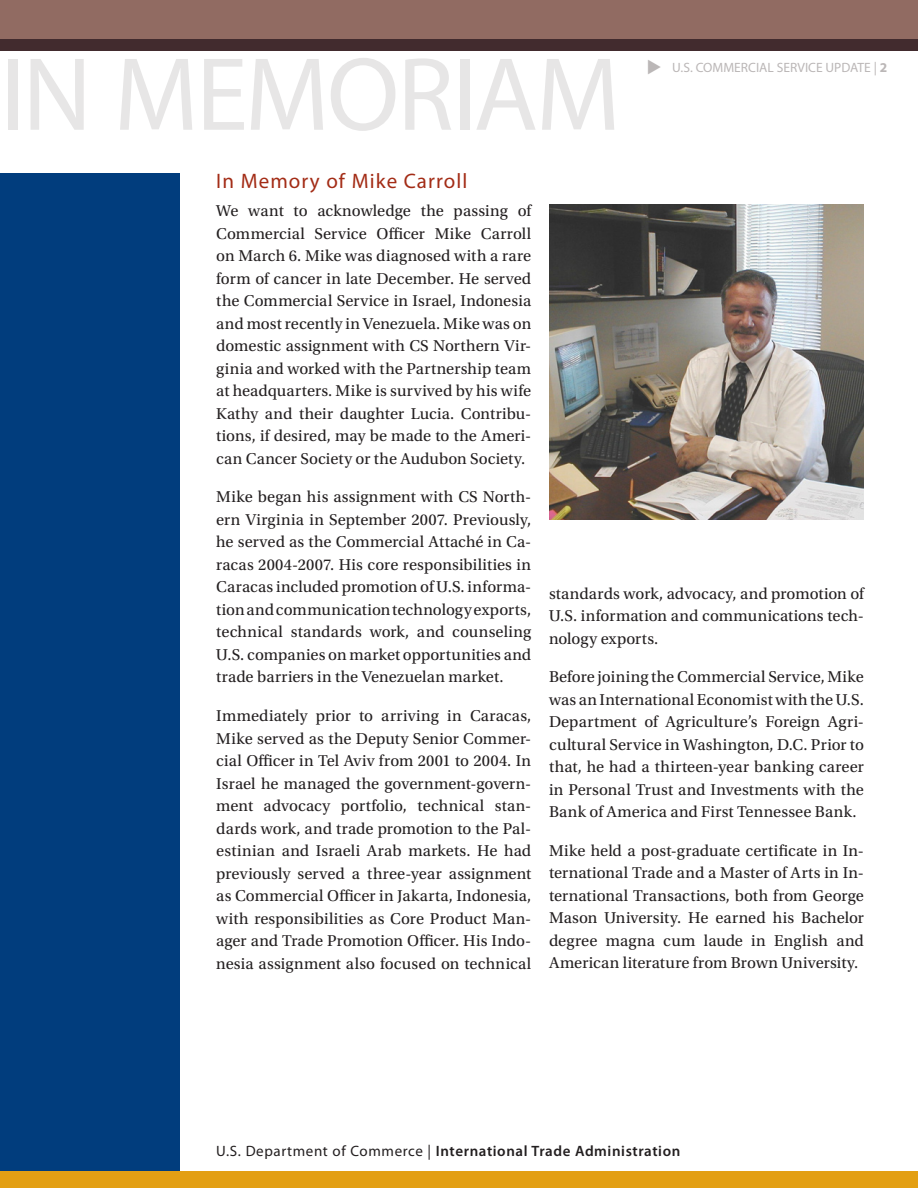
<style>
.page{position:relative;width:918px;height:1188px;background:#fff}
.page>*{position:absolute;margin:0;border:0;box-sizing:border-box;transform-origin:0 0}
.Subhead_maroon{font:105px "Myriad Pro";color:#e7e6e6}
.Subhead_maroon-2{font:21px "Myriad Pro";letter-spacing:.05em;color:#a32c16}
.Body_Text{font:16.5px/22.5px "Utopia Std";letter-spacing:.005em;color:#231f20;text-align:justify}
.t1{font:600 15px "Myriad Pro";letter-spacing:.04em;color:#231f20}
._1_TOC{font:13.5px "Myriad Pro";color:#bbb7b7}
.s1{font-weight:700}
.s2{font-weight:400}
</style>
<div class="page">
<div style="left:0;top:173px;width:179px;height:1002px;background:#013d7d"></div>
<div style="left:0;top:0;width:918px;height:43px;background:#916b62"></div>
<div style="left:0;top:40px;width:918px;height:11px;background:#422b2e"></div>
<div style="left:0;top:1171px;width:918px;height:17px;background:#e39f13"></div>
<img style="left:549px;top:204px;width:315px;height:315px">
<p class="Subhead_maroon" style="left:0;top:30px;width:183px">in mem</p>
<p class="Subhead_maroon" style="left:327px;top:30px;width:124px">oriam</p>
<p class="_1_TOC" style="left:672px;top:60px;width:217px">U.S. COMMERCIAL SERVICE UPDATE | <span class="s1">2</span></p>
<p class="Subhead_maroon-2" style="left:216px;top:168px;width:253px">In Memory of Mike Carroll</p>
<p class="Body_Text" style="left:216px;top:200px;width:317px">We want to acknowledge the passing of Commercial Service Officer Mike Carroll on March 6. Mike was diagnosed with a rare form of cancer in late December. He served the Commercial Service in Israel, Indonesia and most recently in Venezuela. Mike was on domestic assignment with CS Northern Vir&shy;ginia and worked with the Partnership team at headquarters. Mike is survived by his wife Kathy and their daughter Lucia. Contribu&shy;tions, if desired, may be made to the Ameri&shy;can Cancer Society or the Audubon Society.</p>
<p class="Body_Text" style="left:216px;top:486px;width:317px">Mike began his assignment with CS North&shy;ern Virginia in September 2007. Previously, he served as the Commercial Attaché in Ca&shy;racas 2004-2007. His core responsibilities in Caracas included promotion of U.S. informa&shy;tion and communication technology exports, technical standards work, and counseling U.S. companies on market opportunities and trade barriers in the Venezuelan market.</p>
<p class="Body_Text" style="left:216px;top:705px;width:317px">Immediately prior to arriving in Caracas, Mike served as the Deputy Senior Commer&shy;cial Officer in Tel Aviv from 2001 to 2004. In Israel he managed the government-govern&shy;ment advocacy portfolio, technical stan&shy;dards work, and trade promotion to the Pal&shy;estinian and Israeli Arab markets. He had previously served a three-year assignment as Commercial Officer in Jakarta, Indonesia, with responsibilities as Core Product Man&shy;ager and Trade Promotion Officer. His Indo&shy;nesia assignment also focused on technical</p>
<p class="Body_Text" style="left:549px;top:582px;width:317px">standards work, advocacy, and promotion of U.S. information and communications tech&shy;nology exports.</p>
<p class="Body_Text" style="left:549px;top:666px;width:317px">Before joining the Commercial Service, Mike was an International Economist with the U.S.<br>Department of Agriculture’s Foreign Agri&shy;cultural Service in Washington, D.C. Prior to that, he had a thirteen-year banking career in Personal Trust and Investments with the Bank of America and First Tennessee Bank.</p>
<p class="Body_Text" style="left:549px;top:840px;width:316px">Mike held a post-graduate certificate in In&shy;ternational Trade and a Master of Arts in In&shy;ternational Transactions, both from George Mason University. He earned his Bachelor degree magna cum laude in English and American literature from Brown University.</p>
<p class="t1" style="left:216px;top:1141px;width:466px"><span class="s2">U.S. Department of Commerce |</span> International Trade Administration</p>
</div>
